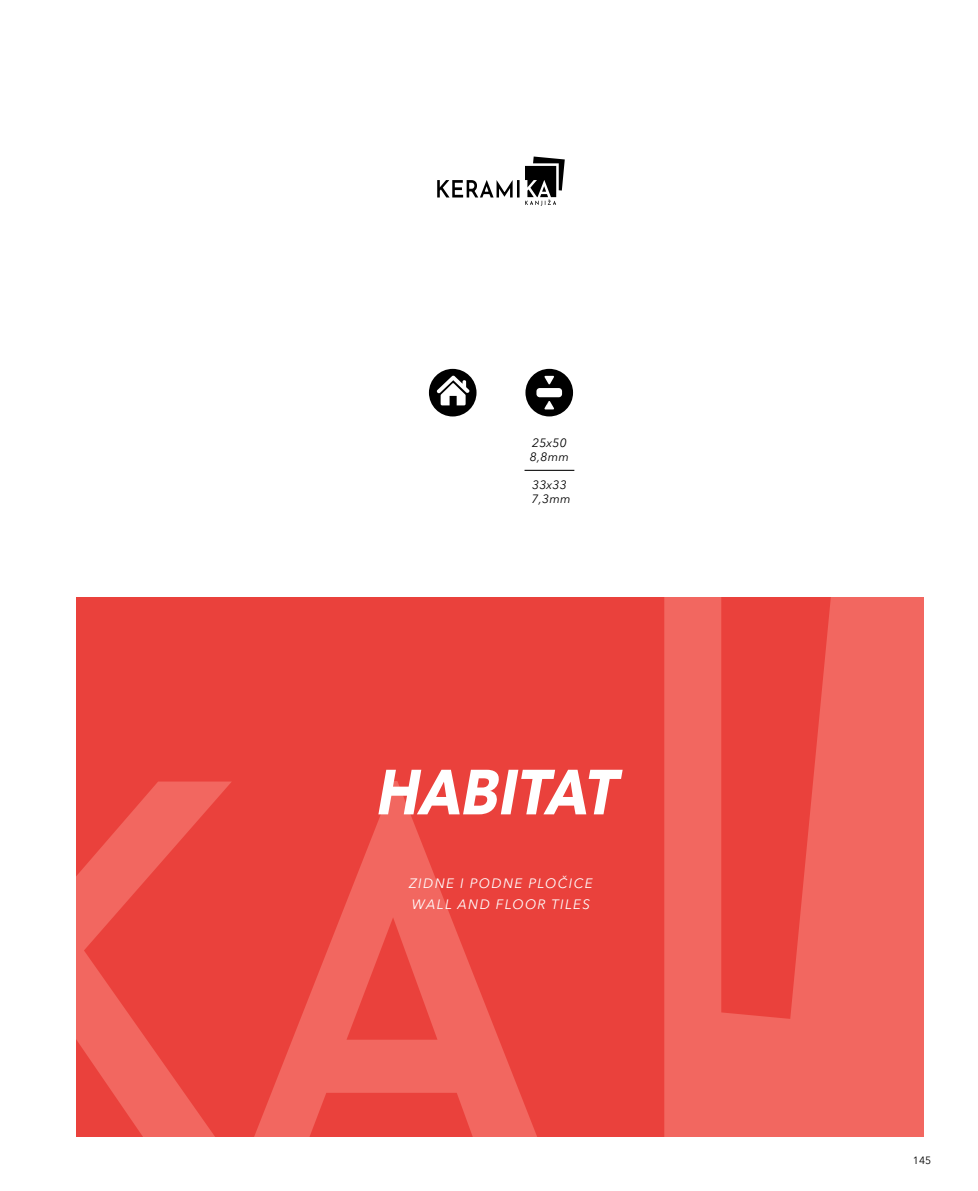
<style>
.page{position:relative;width:978px;height:1191px;background:#fff}
.page>*{position:absolute;margin:0;border:0;box-sizing:border-box;transform-origin:0 0}
.t1{font:italic 700 63px "Avenir Next LT Pro";color:#fff;scale:.9 1}
.t2{font:italic 13.5px/21px "Avenir Next LT Pro";letter-spacing:.1em;color:#fff}
.t3{font:italic 12px/13.5px "Avenir Next LT Pro";letter-spacing:.025em;color:#000}
.t4{font:10.5px "Avenir Next LT Pro";color:#000}
</style>
<div class="page">
<div style="left:77px;top:597px;width:847px;height:540px;background:#f26760"></div>
<svg style="left:77px;top:597px;width:754px;height:540px;fill:#ea413c"></svg>
<svg style="left:429px;top:369px;width:48px;height:47px"></svg>
<svg style="left:525px;top:369px;width:48px;height:47px"></svg>
<hr style="left:525px;top:470px;width:49px;height:1px;background:#000">
<svg style="left:437px;top:156px;width:128px;height:50px"></svg>
<p class="t3" style="left:530px;top:436px;width:41px">25x50<br>8,8mm</p>
<p class="t3" style="left:531px;top:478px;width:41px">33x33<br>7,3mm</p>
<h1 class="t1" style="left:374px;top:753px;width:284px">HABITAT</h1>
<p class="t2" style="left:409px;top:873px;width:185px">ZIDNE I PODNE PLOČICE<br>WALL AND FLOOR TILES</p>
<p class="t4" style="left:913px;top:1153px;width:20px">145</p>
</div>
